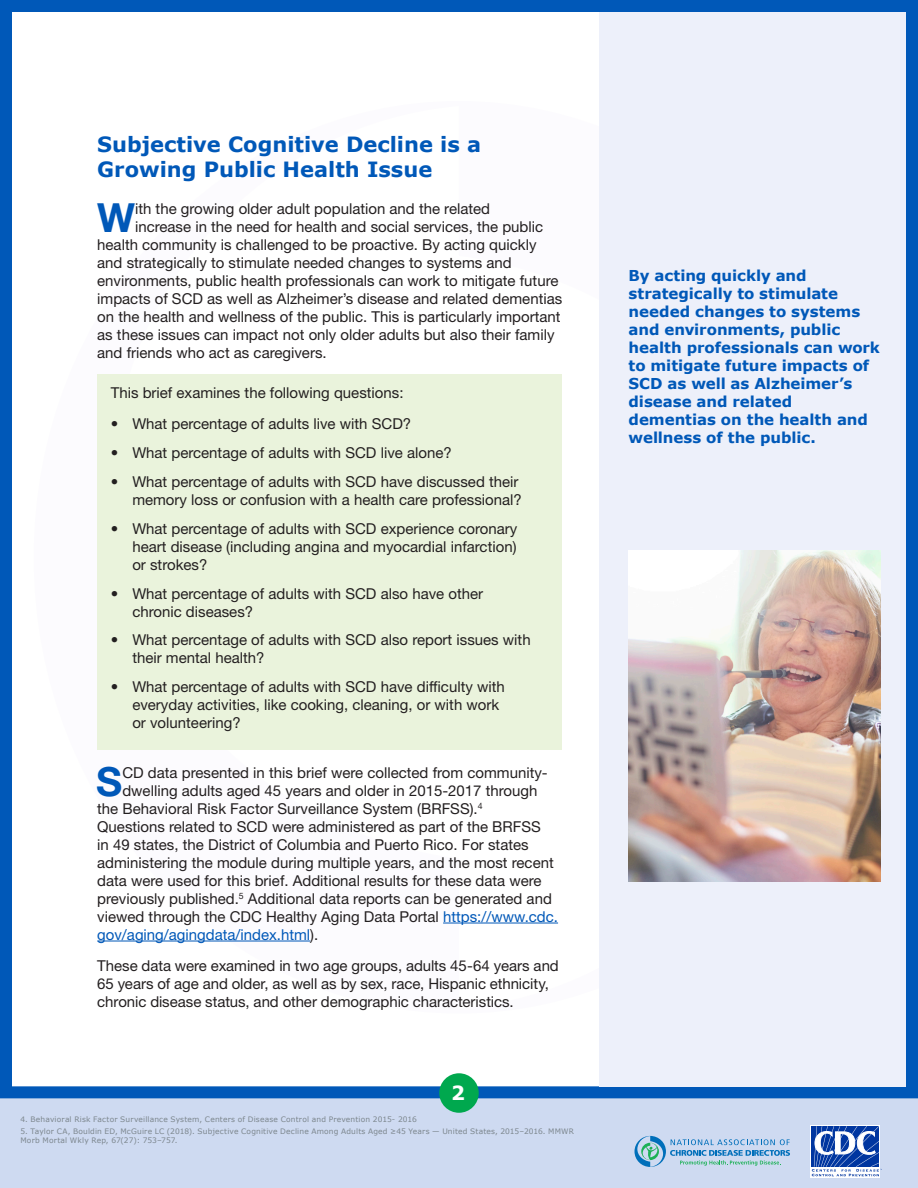
<style>
.page{position:relative;width:918px;height:1188px;background:#fff}
.page>*{position:absolute;margin:0;border:0;box-sizing:border-box;transform-origin:0 0}
.Initial_Cap{font:700 40.2px "Helvetica Neue LT Std";color:#0058b8}
.t1{font:700 21px/25.2px "Verdana";color:#0058b8}
.t2{font:700 19.5px "Verdana";color:#fff}
.Initial_Cap-2{font:15px "Helvetica Neue LT Std";color:#231f20}
.Body_Text{font:15px/18px "Helvetica Neue LT Std";color:#231f20}
.t3{font:700 15px/18px "Verdana";letter-spacing:-.005em;color:#0058b8}
.Initial_Cap-3{font:15px "Helvetica Neue LT Std";color:#0058b8}
.footnote{font:7.5px/9px "Verdana";letter-spacing:.02em;color:#7c868d}
.s1{color:#0058b8}
.s2{color:#231f20}
</style>
<div class="page">
<div style="left:0;top:1098px;width:918px;height:90px;background:#cedaf1"></div>
<div style="left:0;top:0;width:918px;height:1098px;border:12px solid #0058b8"></div>
<svg style="left:635px;top:1136px;width:155px;height:31px"></svg>
<svg style="left:811px;top:1125px;width:69px;height:53px"></svg>
<svg style="left:812px;top:1126px;width:70px;height:50px;background:#6989c7"></svg>
<div style="left:439px;top:1073px;width:40px;height:40px;background:#00a84e;border-radius:50%"></div>
<div style="left:599px;top:12px;width:307px;height:1074px;background:#edf0fa"></div>
<hr style="left:443px;top:923px;width:115px;height:1px;background:#0058b8">
<hr style="left:97px;top:941px;width:213px;height:1px;background:#0058b8">
<div style="left:97px;top:374px;width:465px;height:376px;background:#eaf3dc"></div>
<img style="left:629px;top:551px;width:251px;height:330px">
<h2 class="t1" style="left:97px;top:131px;width:385px">Subjective Cognitive Decline is a<br>Growing Public Health Issue</h2>
<p class="Initial_Cap" style="left:97px;top:193px;width:39px">W</p>
<p class="Initial_Cap-2" style="left:135px;top:199px;width:357px">ith the growing older adult population and the related</p>
<p class="Initial_Cap-2" style="left:135px;top:217px;width:410px">increase in the need for health and social services, the public</p>
<p class="Initial_Cap-2" style="left:97px;top:235px;width:441px">health community is challenged to be proactive. By acting quickly</p>
<p class="Initial_Cap-2" style="left:97px;top:253px;width:416px">and strategically to stimulate needed changes to systems and</p>
<p class="Initial_Cap-2" style="left:97px;top:271px;width:463px">environments, public health professionals can work to mitigate future</p>
<p class="Initial_Cap-2" style="left:97px;top:289px;width:467px">impacts of SCD as well as Alzheimer’s disease and related dementias</p>
<p class="Initial_Cap-2" style="left:97px;top:307px;width:465px">on the health and wellness of the public. This is particularly important</p>
<p class="Initial_Cap-2" style="left:97px;top:325px;width:459px">as these issues can impact not only older adults but also their family</p>
<p class="Initial_Cap-2" style="left:97px;top:343px;width:231px">and friends who act as caregivers.</p>
<p class="Body_Text" style="left:111px;top:383px;width:294px">This brief examines the following questions:</p>
<p class="Body_Text" style="left:111px;top:415px;width:302px">• What percentage of adults live with SCD?</p>
<p class="Body_Text" style="left:111px;top:444px;width:343px">• What percentage of adults with SCD live alone?</p>
<p class="Body_Text" style="left:111px;top:472px;width:413px;text-align:right">• What percentage of adults with SCD have discussed their memory loss or confusion with a health care professional?</p>
<p class="Body_Text" style="left:132px;top:519px;width:387px;text-align:justify;text-indent:-22px">• What percentage of adults with SCD experience coronary heart disease (including angina and myocardial infarction) or strokes?</p>
<p class="Body_Text" style="left:132px;top:584px;width:352px;text-indent:-22px">• What percentage of adults with SCD also have other chronic diseases?</p>
<p class="Body_Text" style="left:132px;top:631px;width:400px;text-indent:-22px">• What percentage of adults with SCD also report issues with their mental health?</p>
<p class="Body_Text" style="left:132px;top:678px;width:374px;text-indent:-22px">• What percentage of adults with SCD have difficulty with everyday activities, like cooking, cleaning, or with work or volunteering?</p>
<p class="Initial_Cap" style="left:96px;top:756px;width:28px">S</p>
<p class="Initial_Cap-2" style="left:122px;top:763px;width:427px">CD data presented in this brief were collected from community-</p>
<p class="Initial_Cap-2" style="left:122px;top:781px;width:417px">dwelling adults aged 45 years and older in 2015-2017 through</p>
<p class="Initial_Cap-2" style="left:97px;top:799px;width:387px">the Behavioral Risk Factor Surveillance System (BRFSS).<sup>4</sup></p>
<p class="Initial_Cap-2" style="left:97px;top:817px;width:445px">Questions related to SCD were administered as part of the BRFSS</p>
<p class="Initial_Cap-2" style="left:97px;top:835px;width:433px">in 49 states, the District of Columbia and Puerto Rico. For states</p>
<p class="Initial_Cap-2" style="left:97px;top:853px;width:458px">administering the module during multiple years, and the most recent</p>
<p class="Initial_Cap-2" style="left:97px;top:871px;width:446px">data were used for this brief. Additional results for these data were</p>
<p class="Initial_Cap-2" style="left:97px;top:889px;width:456px">previously published.<sup>5</sup> Additional data reports can be generated and</p>
<p class="Initial_Cap-2" style="left:97px;top:907px;width:462px">viewed through the CDC Healthy Aging Data Portal <span class="s1">https://www.cdc.</span></p>
<p class="Initial_Cap-3" style="left:97px;top:925px;width:223px">gov/aging/agingdata/index.html<span class="s2">).</span></p>
<p class="Body_Text" style="left:97px;top:956px;width:463px">These data were examined in two age groups, adults 45-64 years and<br>65 years of age and older, as well as by sex, race, Hispanic ethnicity, chronic disease status, and other demographic characteristics.</p>
<h3 class="t2" style="left:451px;top:1080px;width:15px">2</h3>
<p class="footnote" style="left:20px;top:1114px;width:398px">4. Behavioral Risk Factor Surveillance System, Centers of Disease Control and Prevention 2015- 2016</p>
<p class="footnote" style="left:20px;top:1127px;width:555px">5. Taylor CA, Bouldin ED, McGuire LC (2018). Subjective Cognitive Decline Among Adults Aged ≥45 Years — United States, 2015–2016. MMWR<br>Morb Mortal Wkly Rep, 67(27): 753–757.</p>
<p class="t3" style="left:629px;top:267px;width:253px">By acting quickly and strategically to stimulate needed changes to systems and environments, public health professionals can work to mitigate future impacts of<br>SCD as well as Alzheimer’s disease and related dementias on the health and wellness of the public.</p>
</div>
